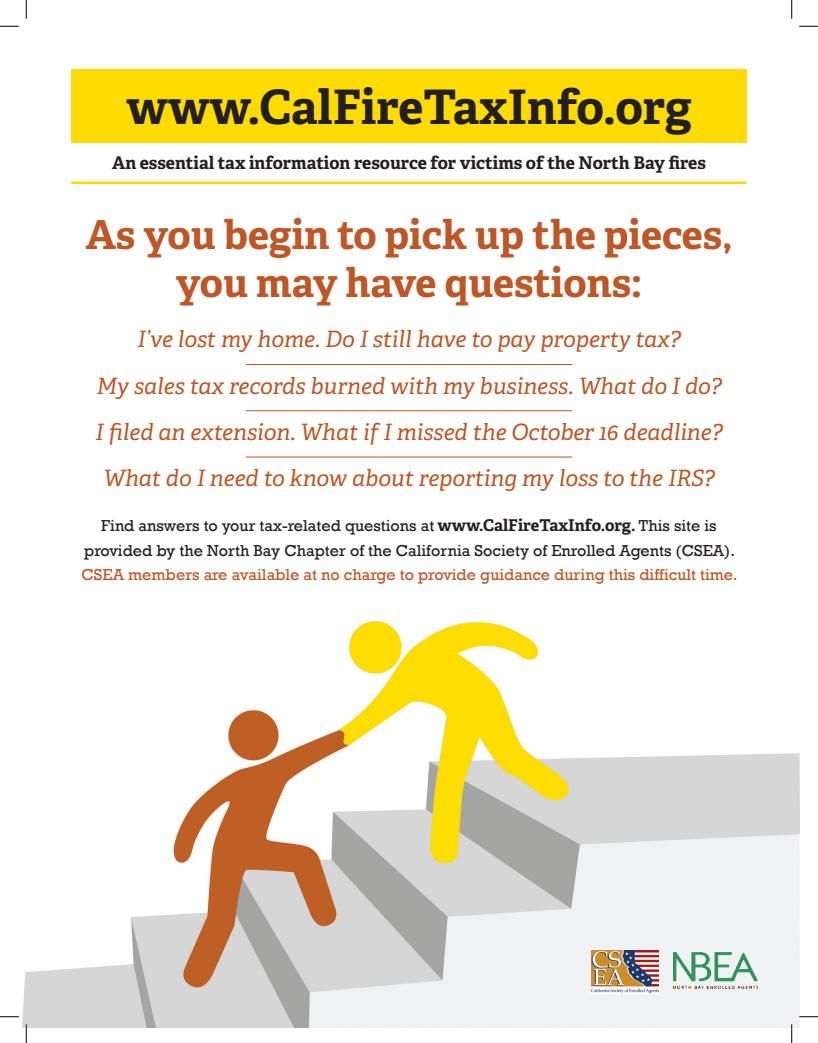
<style>
.page{position:relative;width:818px;height:1043px;background:#fff}
.page>*{position:absolute;margin:0;border:0;box-sizing:border-box;transform-origin:0 0}
.t1{font:700 47.5px "Adelle";color:#231f20}
.t2{font:700 40px/48px "Adelle";letter-spacing:-.005em;color:#be5625;text-align:center}
.t3{font:italic 22.5px/46.2px "Adelle";color:#be5625;text-align:center}
.t4{font:700 17.5px "Adelle";color:#231f20}
.t5{font:16.25px/24.4px "Rockwell";color:#231f20;text-align:center}
.t6{font:16.25px "Rockwell";color:#be5625}
.s1{font-family:"Adelle";font-weight:700}
</style>
<div class="page">
<div style="left:71px;top:69px;width:675px;height:74px;background:#ffdc01"></div>
<hr style="left:246px;top:364px;width:326px;height:1px;background:#be5625">
<hr style="left:246px;top:410px;width:326px;height:1px;background:#be5625">
<hr style="left:246px;top:457px;width:326px;height:1px;background:#be5625">
<hr style="left:71px;top:181px;width:675px;height:3px;background:#ffdc01">
<img style="left:15px;top:621px;width:784px;height:407px">
<img style="left:591px;top:950px;width:67px;height:43px">
<img style="left:673px;top:950px;width:84px;height:40px">
<svg style="left:0;top:25px;width:19px;height:2px"></svg>
<svg style="left:799px;top:25px;width:19px;height:2px"></svg>
<svg style="left:0;top:1015px;width:19px;height:2px"></svg>
<svg style="left:799px;top:1015px;width:19px;height:2px"></svg>
<svg style="left:25px;top:0;width:2px;height:19px"></svg>
<svg style="left:25px;top:1024px;width:2px;height:18px"></svg>
<svg style="left:791px;top:0;width:1px;height:19px"></svg>
<svg style="left:790px;top:1024px;width:2px;height:18px"></svg>
<h1 class="t1" style="left:126px;top:77px;width:567px">www.CalFireTaxInfo.org</h1>
<p class="t4" style="left:112px;top:151px;width:595px">An essential tax information resource for victims of the North Bay fires</p>
<h2 class="t2" style="left:86px;top:211px;width:648px">As you begin to pick up the pieces, you may have questions:</h2>
<p class="t3" style="left:95px;top:316px;width:628px">I’ve lost my home. Do I still have to pay property tax?<br>My sales tax records burned with my business. What do I do?<br>I filed an extension. What if I missed the October 16 deadline?<br>What do I need to know about reporting my loss to the IRS?</p>
<p class="t5" style="left:84px;top:513px;width:652px">Find answers to your tax-related questions at <span class="s1">www.CalFireTaxInfo.org.</span> This site is provided by the North Bay Chapter of the California Society of Enrolled Agents (CSEA).</p>
<p class="t6" style="left:81px;top:565px;width:657px">CSEA members are available at no charge to provide guidance during this difficult time.</p>
</div>
